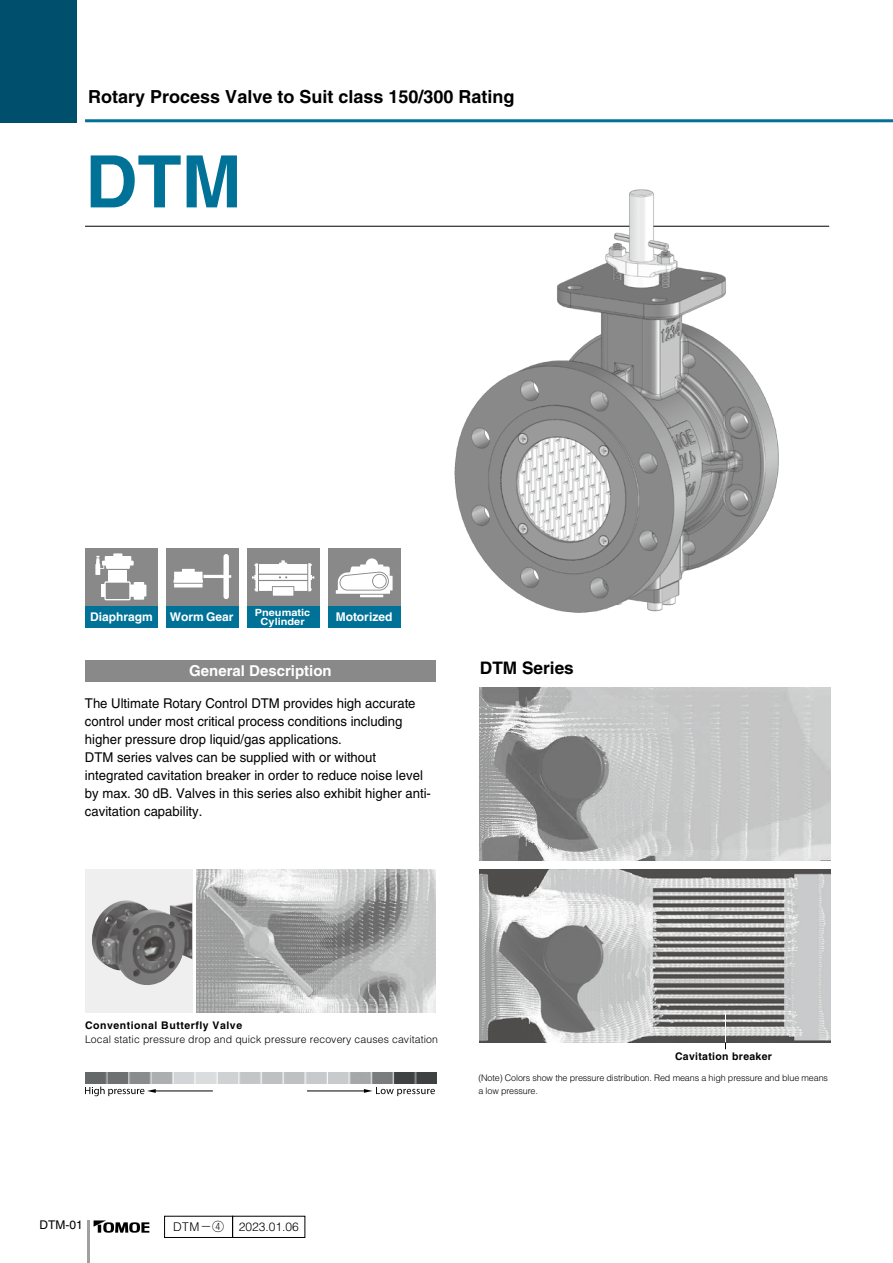
<style>
.page{position:relative;width:893px;height:1263px;background:#fff}
.page>*{position:absolute;margin:0;border:0;box-sizing:border-box;transform-origin:0 0}
.t1{font:700 72.3px "Helvetica";color:#007197}
.t2{font:700 18px "Helvetica";color:#000}
.t3{font:700 17.25px "Helvetica";color:#000}
.t4{font:700 15px "Helvetica";color:#fff}
.t5{font:13.5px/18px "Helvetica";color:#000}
.t6{font:700 12px "Helvetica";color:#fff}
.t7{font:300 12px "Helvetica";color:#000}
.t8{font:12px "Helvetica";color:#000}
.t9{font:300 10.5px "Helvetica";letter-spacing:.01em;color:#000}
.t10{font:700 10.5px "Helvetica";letter-spacing:.05em;color:#000}
.t11{font:700 10.5px "Helvetica";letter-spacing:.03em;color:#000}
.t12{font:700 9.9px/9px "Helvetica";color:#fff;text-align:center;scale:1.11 1}
.t13{font:300 9px/13.5px "Helvetica";letter-spacing:-.015em;color:#000}
.s1{font-family:"Shin Go Pro"}
</style>
<div class="page">
<svg style="left:94px;top:1220px;width:12px;height:7px"></svg>
<svg style="left:98px;top:1222px;width:51px;height:11px"></svg>
<hr style="left:87px;top:1220px;width:3px;height:43px;background:#9fa0a0">
<hr style="left:85px;top:119px;width:808px;height:3px;background:#007197">
<hr style="left:85px;top:226px;width:744px;height:1px;background:#000">
<div style="left:0;top:0;width:77px;height:122px;background:#00506d"></div>
<div style="left:85px;top:660px;width:351px;height:21px;background:#898989"></div>
<div style="left:85px;top:548px;width:73px;height:58px;background:#898989"></div>
<div style="left:85px;top:606px;width:73px;height:22px;background:#007197"></div>
<div style="left:109px;top:570px;width:18px;height:11px;background:#fff"></div>
<svg style="left:95px;top:553px;width:39px;height:22px"></svg>
<svg style="left:104px;top:581px;width:42px;height:19px"></svg>
<hr style="left:101px;top:584px;width:4px;height:13px;background:#fff">
<div style="left:247px;top:548px;width:73px;height:58px;background:#898989"></div>
<div style="left:166px;top:548px;width:73px;height:58px;background:#898989"></div>
<div style="left:247px;top:606px;width:73px;height:22px;background:#007197"></div>
<div style="left:166px;top:606px;width:73px;height:22px;background:#007197"></div>
<svg style="left:174px;top:554px;width:57px;height:45px"></svg>
<svg style="left:252px;top:560px;width:34px;height:36px"></svg>
<img style="left:479px;top:687px;width:351px;height:173px">
<img style="left:479px;top:869px;width:351px;height:173px">
<hr style="left:725px;top:1012px;width:1px;height:30px;background:#fff">
<img style="left:197px;top:869px;width:238px;height:144px">
<div style="left:85px;top:869px;width:107px;height:144px;background:#efefef"></div>
<img style="left:92px;top:900px;width:100px;height:85px">
<img style="left:85px;top:1073px;width:352px;height:10px">
<hr style="left:307px;top:1091px;width:59px;height:1px;background:#000">
<hr style="left:154px;top:1091px;width:59px;height:1px;background:#000">
<svg style="left:364px;top:1087px;width:71px;height:9px"></svg>
<svg style="left:85px;top:1086px;width:71px;height:10px"></svg>
<img style="left:286px;top:189px;width:544px;height:439px">
<div style="left:164px;top:1216px;width:69px;height:22px;border:1px solid #000"></div>
<div style="left:232px;top:1216px;width:73px;height:22px;border:1px solid #000"></div>
<h2 class="t2" style="left:88px;top:86px;width:428px">Rotary Process Valve to Suit class 150/300 Rating</h2>
<h1 class="t1" style="left:85px;top:138px;width:158px">DTM</h1>
<p class="t6" style="left:90px;top:609px;width:64px">Diaphragm</p>
<p class="t6" style="left:170px;top:610px;width:65px">Worm Gear</p>
<p class="t12" style="left:255px;top:608px;width:52px">Pneumatic<br>Cylinder</p>
<p class="t6" style="left:336px;top:610px;width:58px">Motorized</p>
<p class="t4" style="left:189px;top:661px;width:144px">General Description</p>
<p class="t5" style="left:85px;top:694px;width:347px">The Ultimate Rotary Control DTM provides high accurate control under most critical process conditions including higher pressure drop liquid/gas applications.<br>DTM series valves can be supplied with or without integrated cavitation breaker in order to reduce noise level by max. 30 dB. Valves in this series also exhibit higher anti&shy;cavitation capability.</p>
<p class="t3" style="left:480px;top:657px;width:95px">DTM Series</p>
<p class="t10" style="left:85px;top:1019px;width:159px">Conventional Butterfly Valve</p>
<p class="t9" style="left:85px;top:1033px;width:354px">Local static pressure drop and quick pressure recovery causes cavitation</p>
<p class="t11" style="left:675px;top:1050px;width:98px">Cavitation breaker</p>
<p class="t13" style="left:478px;top:1071px;width:351px">(Note) Colors show the pressure distribution. Red means a high pressure and blue means a low pressure.</p>
<p class="t8" style="left:40px;top:1218px;width:45px">DTM-01</p>
<p class="t7" style="left:173px;top:1219px;width:127px">DTM<span class="s1">－④</span> 2023.01.06</p>
</div>
